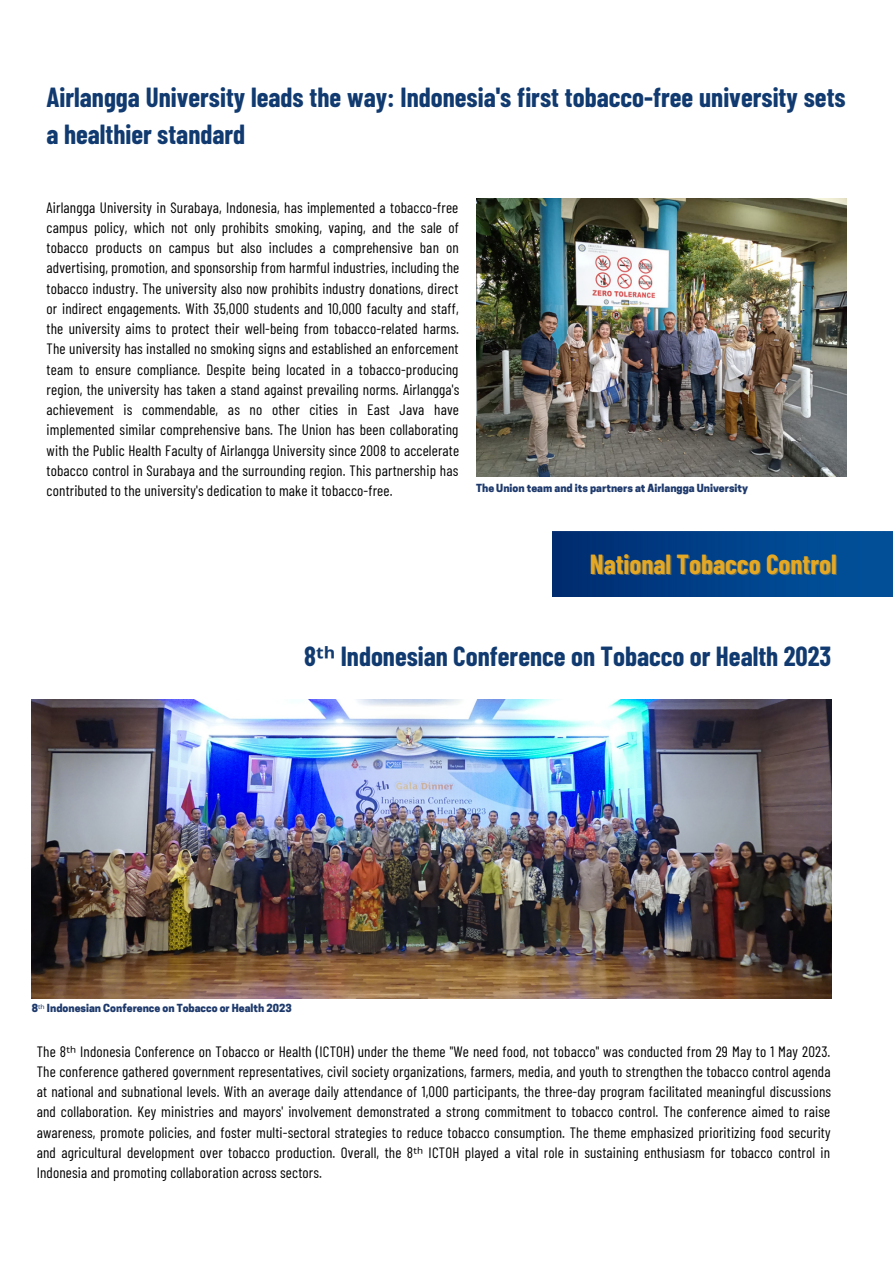
<style>
.page{position:relative;width:893px;height:1264px;background:#fff}
.page>*{position:absolute;margin:0;border:0;box-sizing:border-box;transform-origin:0 0}
.t1{font:700 27px/37px "Barlow Condensed";color:#113b70}
.t2{font:700 27px "Barlow Condensed";color:#e5a824}
.t3{font:15px/20.2px "Barlow Condensed";letter-spacing:.01em;color:#000;text-align:justify}
.t4{font:800 10.5px "Cooper Hewitt";color:#1e3a6c}
.s1{font-family:"Noto Sans"}
.s2{font-family:"Noto Sans";font-weight:400}
</style>
<div class="page">
<img style="left:476px;top:198px;width:370px;height:278px">
<img style="left:32px;top:699px;width:799px;height:299px">
<img style="left:552px;top:531px;width:340px;height:65px">
<p class="t1" style="left:47px;top:78px;width:800px">Airlangga University leads the way: Indonesia's first tobacco-free university sets a healthier standard</p>
<p class="t3" style="left:47px;top:197px;width:414px">Airlangga University in Surabaya, Indonesia, has implemented a tobacco-free campus policy, which not only prohibits smoking, vaping, and the sale of tobacco products on campus but also includes a comprehensive ban on advertising, promotion, and sponsorship from harmful industries, including the tobacco industry. The university also now prohibits industry donations, direct or indirect engagements. With 35,000 students and 10,000 faculty and staff, the university aims to protect their well-being from tobacco-related harms.<br>The university has installed no smoking signs and established an enforcement team to ensure compliance. Despite being located in a tobacco-producing region, the university has taken a stand against prevailing norms. Airlangga's achievement is commendable, as no other cities in East Java have implemented similar comprehensive bans. The Union has been collaborating with the Public Health Faculty of Airlangga University since 2008 to accelerate tobacco control in Surabaya and the surrounding region. This partnership has contributed to the university's dedication to make it tobacco-free.</p>
<p class="t4" style="left:476px;top:483px;width:273px">The Union team and its partners at Airlangga University</p>
<p class="t2" style="left:589px;top:547px;width:248px">National Tobacco Control</p>
<p class="t1" style="left:304px;top:637px;width:528px">8<span class="s1">ᵗʰ</span> Indonesian Conference on Tobacco or Health 2023</p>
<p class="t4" style="left:32px;top:1004px;width:261px">8<span class="s2">ᵗʰ</span> Indonesian Conference on Tobacco or Health 2023</p>
<p class="t3" style="left:37px;top:1040px;width:795px">The 8<span class="s1">ᵗʰ</span> Indonesia Conference on Tobacco or Health (ICTOH) under the theme "We need food, not tobacco" was conducted from 29 May to 1 May 2023.<br>The conference gathered government representatives, civil society organizations, farmers, media, and youth to strengthen the tobacco control agenda at national and subnational levels. With an average daily attendance of 1,000 participants, the three-day program facilitated meaningful discussions and collaboration. Key ministries and mayors' involvement demonstrated a strong commitment to tobacco control. The conference aimed to raise awareness, promote policies, and foster multi-sectoral strategies to reduce tobacco consumption. The theme emphasized prioritizing food security and agricultural development over tobacco production. Overall, the 8<span class="s1">ᵗʰ</span> ICTOH played a vital role in sustaining enthusiasm for tobacco control in Indonesia and promoting collaboration across sectors.</p>
</div>
